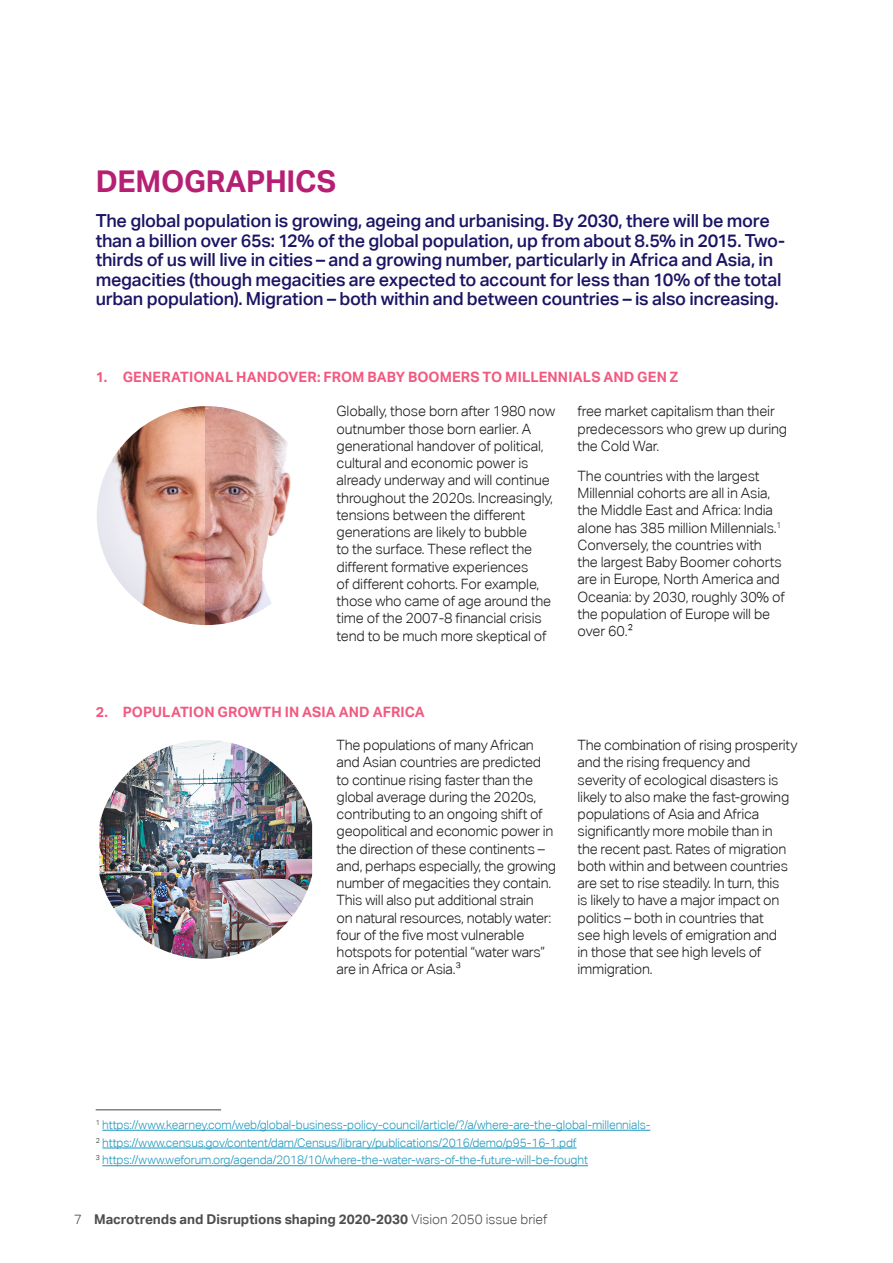
<style>
.page{position:relative;width:893px;height:1263px;background:#fff}
.page>*{position:absolute;margin:0;border:0;box-sizing:border-box;transform-origin:0 0}
.SUBTITULO_2{font:700 30px "Aktiv Grotesk";letter-spacing:-.01em;color:#b62072}
.t1{font:500 18px/19.5px "Aktiv Grotesk";letter-spacing:-.015em;color:#1b1464}
.SUBTITULO_2-2{font:300 14.25px/17.2px "Aktiv Grotesk";letter-spacing:-.015em;color:#1a1a1a}
.t2{font:700 14.25px "Aktiv Grotesk";letter-spacing:.01em;color:#f15a80}
.t3{font:700 13.5px "Aktiv Grotesk";color:#4d4d4f}
.CORPO{font:300 12px "Aktiv Grotesk";letter-spacing:-.01em;color:#1b96bc}
.s1{font-weight:300}
</style>
<div class="page">
<hr style="left:102px;top:1130px;width:548px;height:1px;background:#1b96bc">
<hr style="left:102px;top:1148px;width:475px;height:1px;background:#1b96bc">
<hr style="left:102px;top:1165px;width:486px;height:1px;background:#1b96bc">
<hr style="left:96px;top:1109px;width:125px;height:1px;background:#414042">
<img style="left:97px;top:406px;width:219px;height:219px;border-radius:109px">
<img style="left:99px;top:740px;width:213px;height:219px">
<p class="SUBTITULO_2" style="left:96px;top:164px;width:242px">DEMOGRAPHICS</p>
<p class="t1" style="left:96px;top:211px;width:691px">The global population is growing, ageing and urbanising. By 2030, there will be more than a billion over 65s: 12% of the global population, up from about 8.5% in 2015. Two&shy;thirds of us will live in cities – and a growing number, particularly in Africa and Asia, in megacities (though megacities are expected to account for less than 10% of the total urban population). Migration – both within and between countries – is also increasing.</p>
<p class="t2" style="left:96px;top:369px;width:584px">1. GENERATIONAL HANDOVER: FROM BABY BOOMERS TO MILLENNIALS AND GEN Z</p>
<p class="SUBTITULO_2-2" style="left:337px;top:403px;width:220px">Globally, those born after 1980 now outnumber those born earlier. A generational handover of political, cultural and economic power is already underway and will continue throughout the 2020s. Increasingly, tensions between the different generations are likely to bubble<br>to the surface. These reflect the different formative experiences<br>of different cohorts. For example, those who came of age around the time of the 2007-8 financial crisis tend to be much more skeptical of</p>
<p class="SUBTITULO_2-2" style="left:578px;top:403px;width:211px">free market capitalism than their predecessors who grew up during the Cold War.</p>
<p class="SUBTITULO_2-2" style="left:578px;top:467px;width:209px">The countries with the largest<br>Millennial cohorts are all in Asia, the Middle East and Africa: India alone has 385 million Millennials.<sup>1<br></sup>Conversely, the countries with the largest Baby Boomer cohorts are in Europe, North America and<br>Oceania: by 2030, roughly 30% of the population of Europe will be over 60.2</p>
<p class="t2" style="left:96px;top:704px;width:331px">2. POPULATION GROWTH IN ASIA AND AFRICA</p>
<p class="SUBTITULO_2-2" style="left:337px;top:736px;width:221px">The populations of many African and Asian countries are predicted to continue rising faster than the global average during the 2020s, contributing to an ongoing shift of geopolitical and economic power in the direction of these continents – and, perhaps especially, the growing number of megacities they contain.<br>This will also put additional strain<br>on natural resources, notably water: four of the five most vulnerable hotspots for potential “water wars” are in Africa or Asia.3</p>
<p class="SUBTITULO_2-2" style="left:578px;top:736px;width:221px">The combination of rising prosperity and the rising frequency and severity of ecological disasters is likely to also make the fast-growing populations of Asia and Africa significantly more mobile than in<br>the recent past. Rates of migration both within and between countries are set to rise steadily. In turn, this<br>is likely to have a major impact on politics – both in countries that<br>see high levels of emigration and<br>in those that see high levels of immigration.</p>
<p class="CORPO" style="left:96px;top:1118px;width:556px"><sup>1</sup> https://www.kearney.com/web/global-business-policy-council/article/?/a/where-are-the-global-millennials-</p>
<p class="CORPO" style="left:96px;top:1135px;width:482px"><sup>2</sup> https://www.census.gov/content/dam/Census/library/publications/2016/demo/p95-16-1.pdf</p>
<p class="CORPO" style="left:96px;top:1153px;width:494px"><sup>3</sup> https://www.weforum.org/agenda/2018/10/where-the-water-wars-of-the-future-will-be-fought</p>
<p class="t3" style="left:74px;top:1211px;width:475px"><span class="s1">7</span> Macrotrends and Disruptions shaping 2020-2030 <span class="s1">Vision 2050 issue brief</span></p>
</div>
